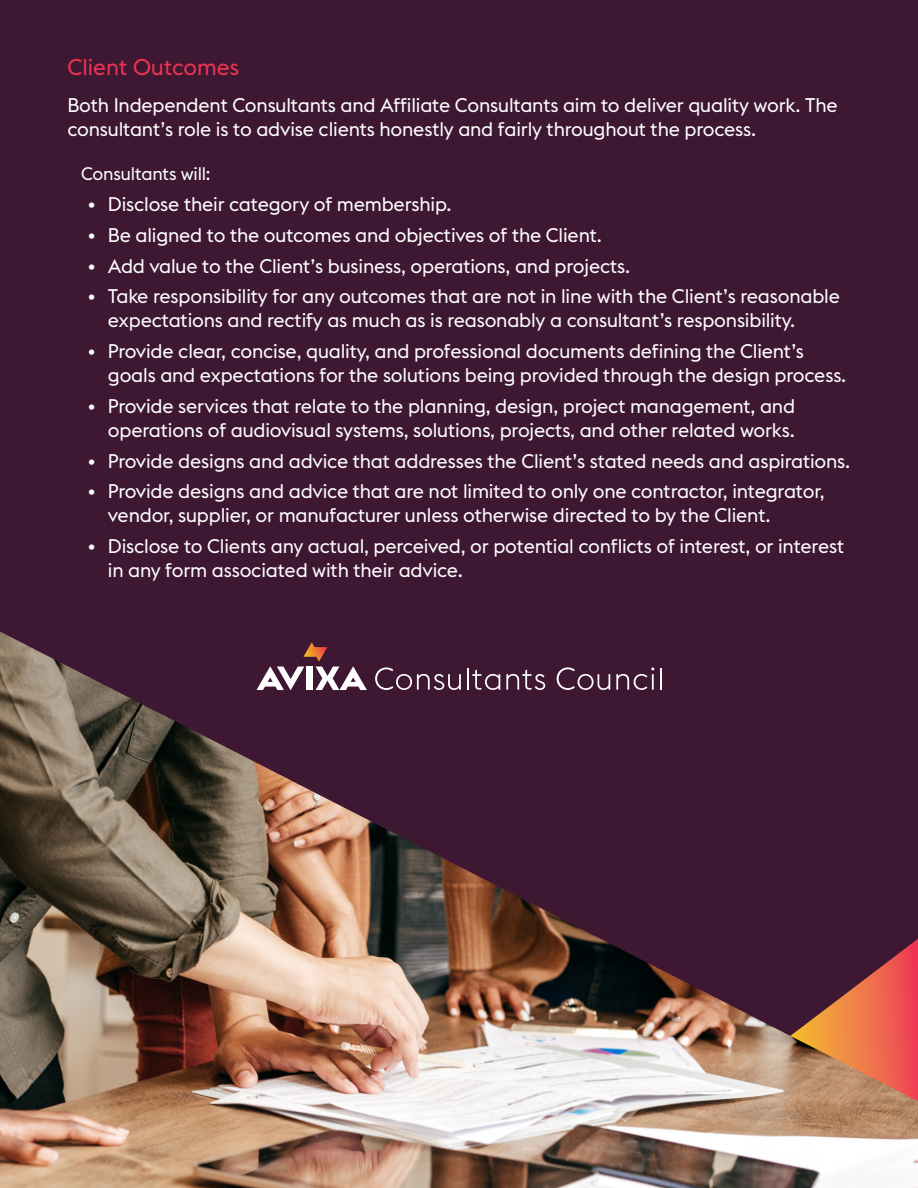
<style>
.page{position:relative;width:918px;height:1188px;background:#3e1833}
.page>*{position:absolute;margin:0;border:0;box-sizing:border-box;transform-origin:0 0}
.t1{font:22.5px "Euclid Flex";color:#ee3353}
.t2{font:19.5px/24px "Euclid Flex";letter-spacing:-.01em;color:#fff}
.t3{font:18px "Euclid Flex";letter-spacing:-.01em;color:#fff}
</style>
<div class="page">
<img style="left:0;top:632px;width:918px;height:556px">
<p class="t1" style="left:68px;top:54px;width:173px">Client Outcomes</p>
<p class="t2" style="left:68px;top:93px;width:772px">Both Independent Consultants and Affiliate Consultants aim to deliver quality work. The consultant’s role is to advise clients honestly and fairly throughout the process.</p>
<p class="t3" style="left:81px;top:164px;width:131px">Consultants will:</p>
<p class="t2" style="left:88px;top:192px;width:365px">• Disclose their category of membership.</p>
<p class="t2" style="left:88px;top:223px;width:516px">• Be aligned to the outcomes and objectives of the Client.</p>
<p class="t2" style="left:88px;top:254px;width:544px">• Add value to the Client’s business, operations, and projects.</p>
<p class="t2" style="left:108px;top:285px;width:734px;text-indent:-20px">• Take responsibility for any outcomes that are not in line with the Client’s reasonable expectations and rectify as much as is reasonably a consultant’s responsibility.</p>
<p class="t2" style="left:108px;top:339px;width:740px;text-indent:-20px">• Provide clear, concise, quality, and professional documents defining the Client’s goals and expectations for the solutions being provided through the design process.</p>
<p class="t2" style="left:88px;top:394px;width:709px;text-align:right">• Provide services that relate to the planning, design, project management, and operations of audiovisual systems, solutions, projects, and other related works.</p>
<p class="t2" style="left:88px;top:449px;width:764px">• Provide designs and advice that addresses the Client’s stated needs and aspirations.</p>
<p class="t2" style="left:108px;top:480px;width:718px;text-indent:-20px">• Provide designs and advice that are not limited to only one contractor, integrator, vendor, supplier, or manufacturer unless otherwise directed to by the Client.</p>
<p class="t2" style="left:108px;top:534px;width:738px;text-indent:-20px">• Disclose to Clients any actual, perceived, or potential conflicts of interest, or interest in any form associated with their advice.</p>
</div>
